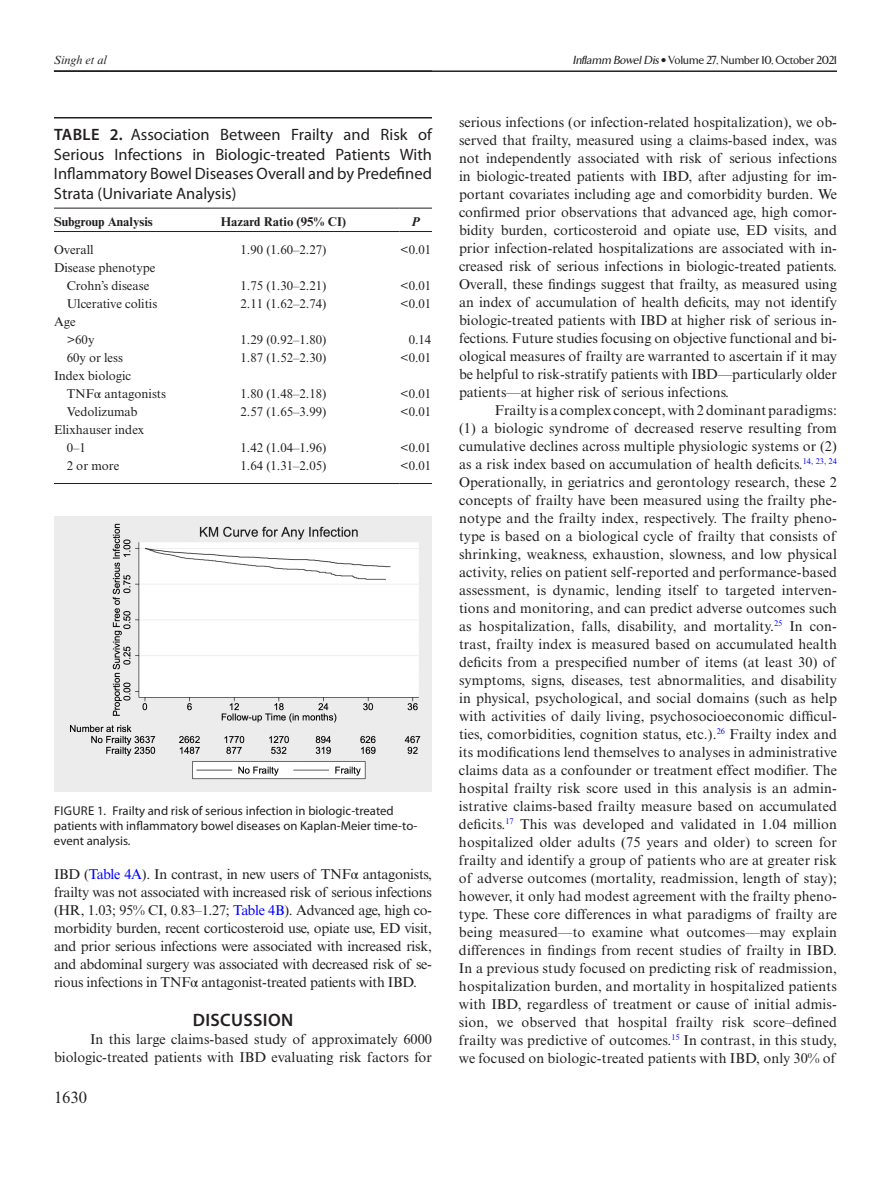
<style>
.page{position:relative;width:891px;height:1188px;background:#fff}
.page>*{position:absolute;margin:0;border:0;box-sizing:border-box;transform-origin:0 0}
.t1{font:600 18px "Myriad Pro";letter-spacing:.02em;color:#231f20}
.t2{font:16.5px/19.5px "Myriad Pro";color:#231f20;text-align:justify}
.t3{font:16.5px "Times New Roman MT Std";color:#231f20}
.t4{font:14.25px/18px "Times New Roman MT Std";color:#231f20;text-align:justify}
.t5{font:12.75px/18px "Times New Roman MT Std";color:#231f20}
.t6{font:12.75px/15px "Myriad Pro";color:#231f20}
.t7{font:700 12.75px "Times New Roman MT Std";color:#231f20}
.t8{font:italic 700 12.75px "Times New Roman MT Std";color:#231f20}
.t9{font:500 12px "TF Arrow";color:#231f20}
.t10{font:italic 12px "Times New Roman MT Std";color:#231f20}
.s1{font-style:italic}
.s2{font-weight:600}
.s3{font-family:"STIX General"}
.s4{color:#00f}
</style>
<div class="page">
<hr style="left:54px;top:70px;width:783px;height:2px;background:#231f20">
<hr style="left:54px;top:117px;width:378px;height:1px;background:#231f20">
<hr style="left:54px;top:208px;width:166px;height:1px;background:#231f20">
<hr style="left:220px;top:208px;width:179px;height:1px;background:#231f20">
<hr style="left:399px;top:208px;width:33px;height:1px;background:#231f20">
<hr style="left:54px;top:231px;width:166px;height:1px;background:#231f20">
<hr style="left:220px;top:231px;width:179px;height:1px;background:#231f20">
<hr style="left:399px;top:231px;width:33px;height:1px;background:#231f20">
<hr style="left:54px;top:483px;width:166px;height:1px;background:#231f20">
<hr style="left:220px;top:483px;width:179px;height:1px;background:#231f20">
<hr style="left:399px;top:483px;width:33px;height:1px;background:#231f20">
<img style="left:54px;top:516px;width:378px;height:275px">
<p class="t10" style="left:54px;top:54px;width:55px">Singh et al</p>
<p class="t9" style="left:573px;top:54px;width:266px"><span class="s1">Inflamm BowelDis</span>• Volume 27, Number 10, October 2021</p>
<p class="t2" style="left:54px;top:125px;width:380px"><span class="s2">TABLE 2.</span> Association Between Frailty and Risk of Serious Infections in Biologic-treated Patients With Inflammatory Bowel Diseases Overall and by Predefined Strata (Univariate Analysis)</p>
<p class="t7" style="left:54px;top:213px;width:100px">Subgroup Analysis</p>
<p class="t7" style="left:221px;top:213px;width:127px">Hazard Ratio (95% CI)</p>
<p class="t8" style="left:411px;top:214px;width:10px">P</p>
<p class="t5" style="left:54px;top:241px;width:41px">Overall</p>
<p class="t5" style="left:241px;top:241px;width:87px">1.90 (1.60–2.27)</p>
<p class="t5" style="left:400px;top:241px;width:33px">&lt;0.01</p>
<p class="t5" style="left:54px;top:259px;width:103px;text-align:center">Disease phenotype<br>Crohn’s disease</p>
<p class="t5" style="left:241px;top:277px;width:87px">1.75 (1.30–2.21)</p>
<p class="t5" style="left:400px;top:277px;width:33px">&lt;0.01</p>
<p class="t5" style="left:67px;top:295px;width:92px">Ulcerative colitis</p>
<p class="t5" style="left:241px;top:295px;width:87px">2.11 (1.62–2.74)</p>
<p class="t5" style="left:400px;top:295px;width:33px">&lt;0.01</p>
<p class="t5" style="left:67px;top:313px;width:29px;text-indent:-13px">Age &gt;60y</p>
<p class="t5" style="left:241px;top:331px;width:87px">1.29 (0.92–1.80)</p>
<p class="t5" style="left:409px;top:331px;width:24px">0.14</p>
<p class="t5" style="left:67px;top:349px;width:58px">60y or less</p>
<p class="t5" style="left:241px;top:349px;width:87px">1.87 (1.52–2.30)</p>
<p class="t5" style="left:400px;top:349px;width:33px">&lt;0.01</p>
<p class="t5" style="left:67px;top:367px;width:101px;text-indent:-13px">Index biologic<br>TNF<span class="s3">α</span> antagonists</p>
<p class="t5" style="left:241px;top:385px;width:87px">1.80 (1.48–2.18)</p>
<p class="t5" style="left:400px;top:385px;width:33px">&lt;0.01</p>
<p class="t5" style="left:67px;top:403px;width:72px">Vedolizumab</p>
<p class="t5" style="left:241px;top:403px;width:87px">2.57 (1.65–3.99)</p>
<p class="t5" style="left:400px;top:403px;width:33px">&lt;0.01</p>
<p class="t5" style="left:67px;top:421px;width:79px;text-indent:-13px">Elixhauser index<br>0–1</p>
<p class="t5" style="left:241px;top:439px;width:87px">1.42 (1.04–1.96)</p>
<p class="t5" style="left:400px;top:439px;width:33px">&lt;0.01</p>
<p class="t5" style="left:67px;top:457px;width:54px">2 or more</p>
<p class="t5" style="left:241px;top:457px;width:87px">1.64 (1.31–2.05)</p>
<p class="t5" style="left:400px;top:457px;width:33px">&lt;0.01</p>
<p class="t6" style="left:54px;top:803px;width:365px">FIGURE 1. Frailty and risk of serious infection in biologic-treated patients with inflammatory bowel diseases on Kaplan-Meier time-to&shy;event analysis.</p>
<p class="t4" style="left:54px;top:865px;width:380px">IBD (<span class="s4">Table 4A</span>). In contrast, in new users of TNF<span class="s3">α</span> antagonists, frailty was not associated with increased risk of serious infections (HR, 1.03; 95% CI, 0.83–1.27; <span class="s4">Table 4B</span>). Advanced age, high co&shy;morbidity burden, recent corticosteroid use, opiate use, ED visit, and prior serious infections were associated with increased risk, and abdominal surgery was associated with decreased risk of se&shy;rious infections in TNF<span class="s3">α</span> antagonist-treated patients with IBD.</p>
<p class="t1" style="left:193px;top:1009px;width:102px">DISCUSSION</p>
<p class="t4" style="left:54px;top:1030px;width:379px;text-align:right">In this large claims-based study of approximately 6000 biologic-treated patients with IBD evaluating risk factors for</p>
<p class="t3" style="left:54px;top:1088px;width:34px">1630</p>
<p class="t4" style="left:459px;top:113px;width:380px">serious infections (or infection-related hospitalization), we ob&shy;served that frailty, measured using a claims-based index, was not independently associated with risk of serious infections in biologic-treated patients with IBD, after adjusting for im&shy;portant covariates including age and comorbidity burden. We confirmed prior observations that advanced age, high comor&shy;bidity burden, corticosteroid and opiate use, ED visits, and prior infection-related hospitalizations are associated with in&shy;creased risk of serious infections in biologic-treated patients.<br>Overall, these findings suggest that frailty, as measured using an index of accumulation of health deficits, may not identify biologic-treated patients with IBD at higher risk of serious in&shy;fections. Future studies focusing on objective functional and bi&shy;ological measures of frailty are warranted to ascertain if it may be helpful to risk-stratify patients with IBD—particularly older patients—at higher risk of serious infections.</p>
<p class="t4" style="left:459px;top:401px;width:380px;text-indent:36px">Frailty is a complex concept, with 2 dominant paradigms: (1) a biologic syndrome of decreased reserve resulting from cumulative declines across multiple physiologic systems or (2) as a risk index based on accumulation of health deficits.<sup>14</sup><sup>,</sup> <sup>23</sup><sup>,</sup> <sup>24<br></sup>Operationally, in geriatrics and gerontology research, these 2 concepts of frailty have been measured using the frailty phe&shy;notype and the frailty index, respectively. The frailty pheno&shy;type is based on a biological cycle of frailty that consists of shrinking, weakness, exhaustion, slowness, and low physical activity, relies on patient self-reported and performance-based assessment, is dynamic, lending itself to targeted interven&shy;tions and monitoring, and can predict adverse outcomes such as hospitalization, falls, disability, and mortality.<sup>25</sup> In con&shy;trast, frailty index is measured based on accumulated health deficits from a prespecified number of items (at least 30) of symptoms, signs, diseases, test abnormalities, and disability in physical, psychological, and social domains (such as help with activities of daily living, psychosocioeconomic difficul&shy;ties, comorbidities, cognition status, etc.).<sup>26</sup> Frailty index and its modifications lend themselves to analyses in administrative claims data as a confounder or treatment effect modifier. The hospital frailty risk score used in this analysis is an admin&shy;istrative claims-based frailty measure based on accumulated deficits.<sup>17</sup> This was developed and validated in 1.04 million hospitalized older adults (75 years and older) to screen for frailty and identify a group of patients who are at greater risk of adverse outcomes (mortality, readmission, length of stay); however, it only had modest agreement with the frailty pheno&shy;type. These core differences in what paradigms of frailty are being measured—to examine what outcomes—may explain differences in findings from recent studies of frailty in IBD.<br>In a previous study focused on predicting risk of readmission, hospitalization burden, and mortality in hospitalized patients with IBD, regardless of treatment or cause of initial admis&shy;sion, we observed that hospital frailty risk score–defined frailty was predictive of outcomes.<sup>15</sup> In contrast, in this study, we focused on biologic-treated patients with IBD, only 30% of</p>
</div>
